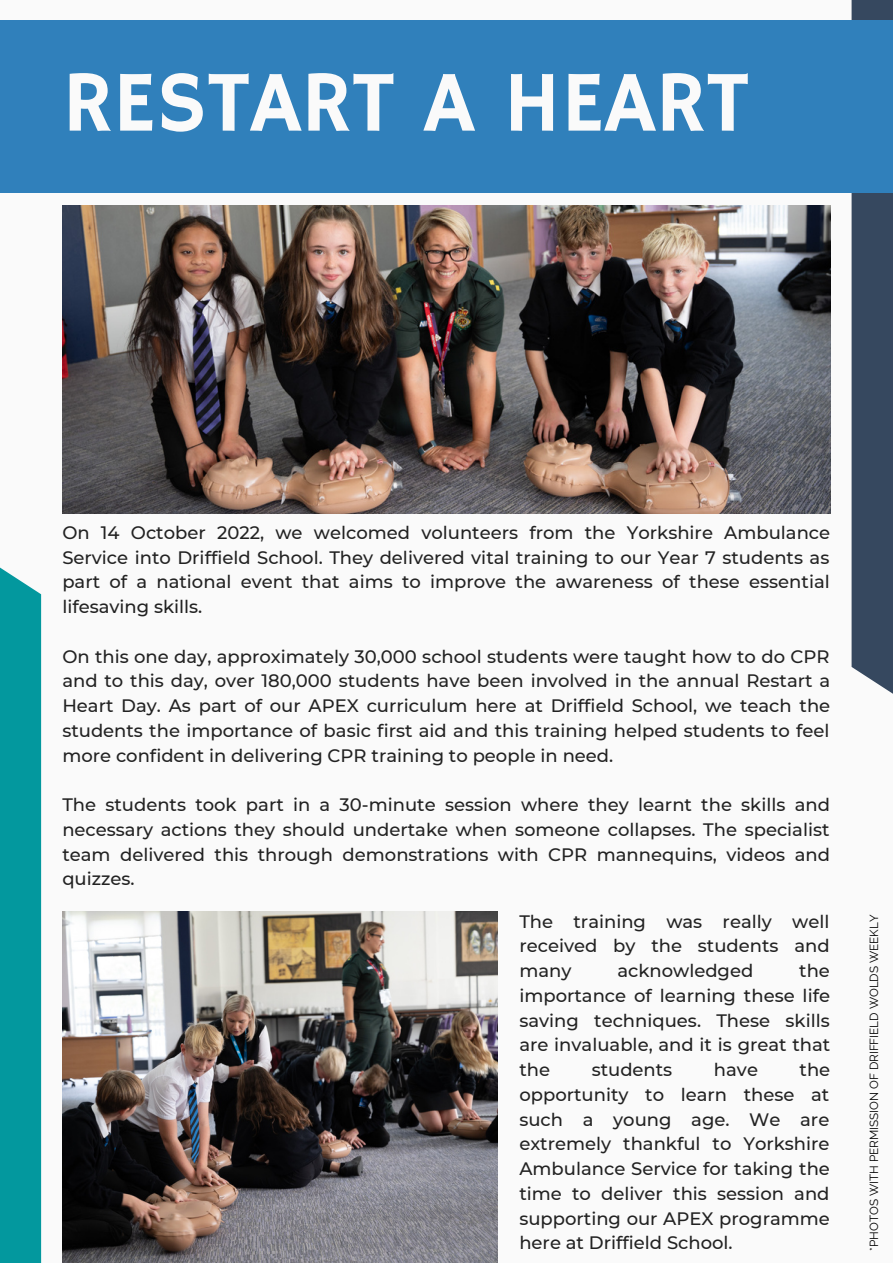
<style>
.page{position:relative;width:893px;height:1264px;background:#fff}
.page>*{position:absolute;margin:0;border:0;box-sizing:border-box;transform-origin:0 0}
.t1{font:86.85px "Hammersmith One";color:#fafafa}
.t2{font:500 18px/24.8px "Montserrat";color:#222;text-align:justify}
.t3{font:11.7px "Raleway";color:#000}
</style>
<div class="page">
<div style="left:0;top:0;width:892px;height:1262px;background:#fafafa"></div>
<div style="left:0;top:567px;width:41px;height:695px;background:#03989e"></div>
<div style="left:851px;top:0;width:41px;height:693px;background:#36485f"></div>
<div style="left:0;top:21px;width:892px;height:172px;background:#3080bb"></div>
<img style="left:62px;top:205px;width:768px;height:308px">
<img style="left:62px;top:911px;width:435px;height:351px">
<h1 class="t1" style="left:62px;top:52px;width:688px">RESTART A HEART</h1>
<p class="t2" style="left:62px;top:520px;width:769px">On 14 October 2022, we welcomed volunteers from the Yorkshire Ambulance Service into Driffield School. They delivered vital training to our Year 7 students as part of a national event that aims to improve the awareness of these essential lifesaving skills.</p>
<p class="t2" style="left:62px;top:643px;width:769px">On this one day, approximately 30,000 school students were taught how to do CPR and to this day, over 180,000 students have been involved in the annual Restart a Heart Day. As part of our APEX curriculum here at Driffield School, we teach the students the importance of basic first aid and this training helped students to feel more confident in delivering CPR training to people in need.</p>
<p class="t2" style="left:62px;top:792px;width:769px">The students took part in a 30-minute session where they learnt the skills and necessary actions they should undertake when someone collapses. The specialist team delivered this through demonstrations with CPR mannequins, videos and quizzes.</p>
<p class="t2" style="left:519px;top:908px;width:312px">The training was really well received by the students and many</p>
<p class="t2" style="left:519px;top:958px;width:312px;text-indent:280px">the importance of learning these life saving techniques. These skills are invaluable, and it is great that the</p>
<p class="t2" style="left:617px;top:958px;width:137px">acknowledged</p>
<p class="t2" style="left:519px;top:1057px;width:312px;text-indent:280px">the opportunity to learn these at such a young age. We are extremely thankful to Yorkshire Ambulance Service for taking the time to deliver this session and supporting our APEX programme here at Driffield School.</p>
<p class="t2" style="left:591px;top:1057px;width:82px">students</p>
<p class="t2" style="left:713px;top:1057px;width:46px">have</p>
<p class="t3" style="left:867px;top:1250px;width:337px;rotate:-90deg">*PHOTOS WITH PERMISSION OF DRIFFIELD WOLDS WEEKLY</p>
</div>
